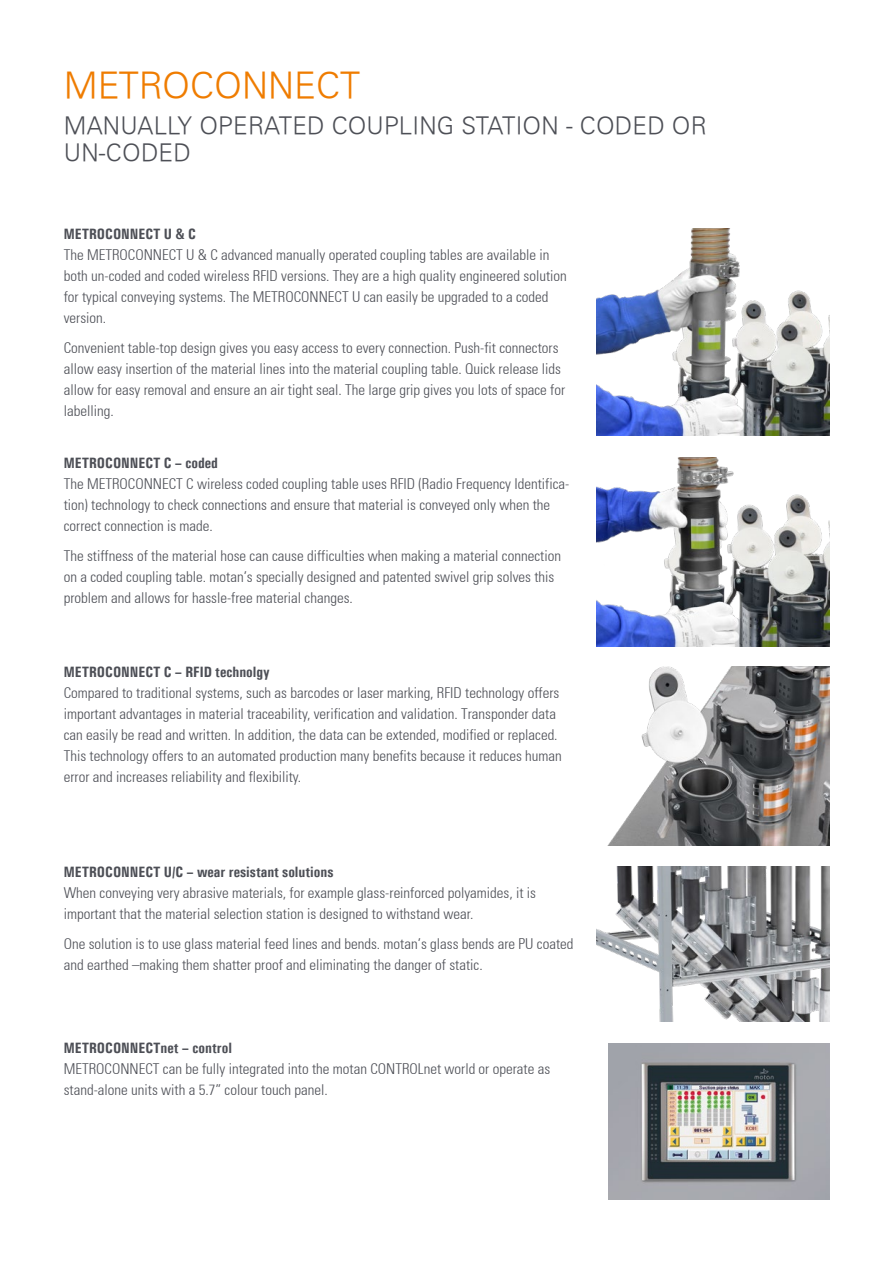
<style>
.page{position:relative;width:893px;height:1263px;background:#fff}
.page>*{position:absolute;margin:0;border:0;box-sizing:border-box;transform-origin:0 0}
.t1{font:300 36px "Univers";color:#ef7c00}
.t2{font:300 24px/27px "Univers";letter-spacing:.01em;color:#4d4f56}
.t3{font:300 condensed 15px/21px "Univers";color:#4d4f56}
.t4{font:700 15px "Univers Condensed";color:#4d4f56}
</style>
<div class="page">
<img style="left:597px;top:228px;width:232px;height:208px">
<img style="left:608px;top:666px;width:221px;height:179px">
<img style="left:597px;top:866px;width:232px;height:155px">
<img style="left:597px;top:458px;width:232px;height:188px">
<img style="left:609px;top:1043px;width:220px;height:156px">
<h1 class="t1" style="left:64px;top:64px;width:298px">METROCONNECT</h1>
<h2 class="t2" style="left:64px;top:112px;width:645px">MANUALLY OPERATED COUPLING STATION - CODED OR<br>UN-CODED</h2>
<p class="t4" style="left:64px;top:225px;width:134px">METROCONNECT U &amp; C</p>
<p class="t3" style="left:64px;top:244px;width:505px">The METROCONNECT U &amp; C advanced manually operated coupling tables are available in both un-coded and coded wireless RFID versions. They are a high quality engineered solution for typical conveying systems. The METROCONNECT U can easily be upgraded to a coded version.</p>
<p class="t3" style="left:64px;top:337px;width:503px">Convenient table-top design gives you easy access to every connection. Push-fit connectors allow easy insertion of the material lines into the material coupling table. Quick release lids allow for easy removal and ensure an air tight seal. The large grip gives you lots of space for labelling.</p>
<p class="t4" style="left:64px;top:454px;width:156px">METROCONNECT C – coded</p>
<p class="t3" style="left:64px;top:473px;width:507px">The METROCONNECT C wireless coded coupling table uses RFID (Radio Frequency Identifica&shy;tion) technology to check connections and ensure that material is conveyed only when the correct connection is made.</p>
<p class="t3" style="left:64px;top:545px;width:499px">The stiffness of the material hose can cause difficulties when making a material connection on a coded coupling table. motan’s specially designed and patented swivel grip solves this problem and allows for hassle-free material changes.</p>
<p class="t4" style="left:64px;top:662px;width:207px">METROCONNECT C – RFID technolgy</p>
<p class="t3" style="left:64px;top:682px;width:500px">Compared to traditional systems, such as barcodes or laser marking, RFID technology offers important advantages in material traceability, verification and validation. Transponder data can easily be read and written. In addition, the data can be extended, modified or replaced.<br>This technology offers to an automated production many benefits because it reduces human error and increases reliability and flexibility.</p>
<p class="t4" style="left:64px;top:862px;width:271px">METROCONNECT U/C – wear resistant solutions</p>
<p class="t3" style="left:64px;top:881px;width:474px">When conveying very abrasive materials, for example glass-reinforced polyamides, it is important that the material selection station is designed to withstand wear.</p>
<p class="t3" style="left:64px;top:932px;width:511px">One solution is to use glass material feed lines and bends. motan’s glass bends are PU coated and earthed –making them shatter proof and eliminating the danger of static.</p>
<p class="t4" style="left:64px;top:1039px;width:170px">METROCONNECTnet – control</p>
<p class="t3" style="left:64px;top:1058px;width:488px">METROCONNECT can be fully integrated into the motan CONTROLnet world or operate as stand-alone units with a 5.7” colour touch panel.</p>
</div>
